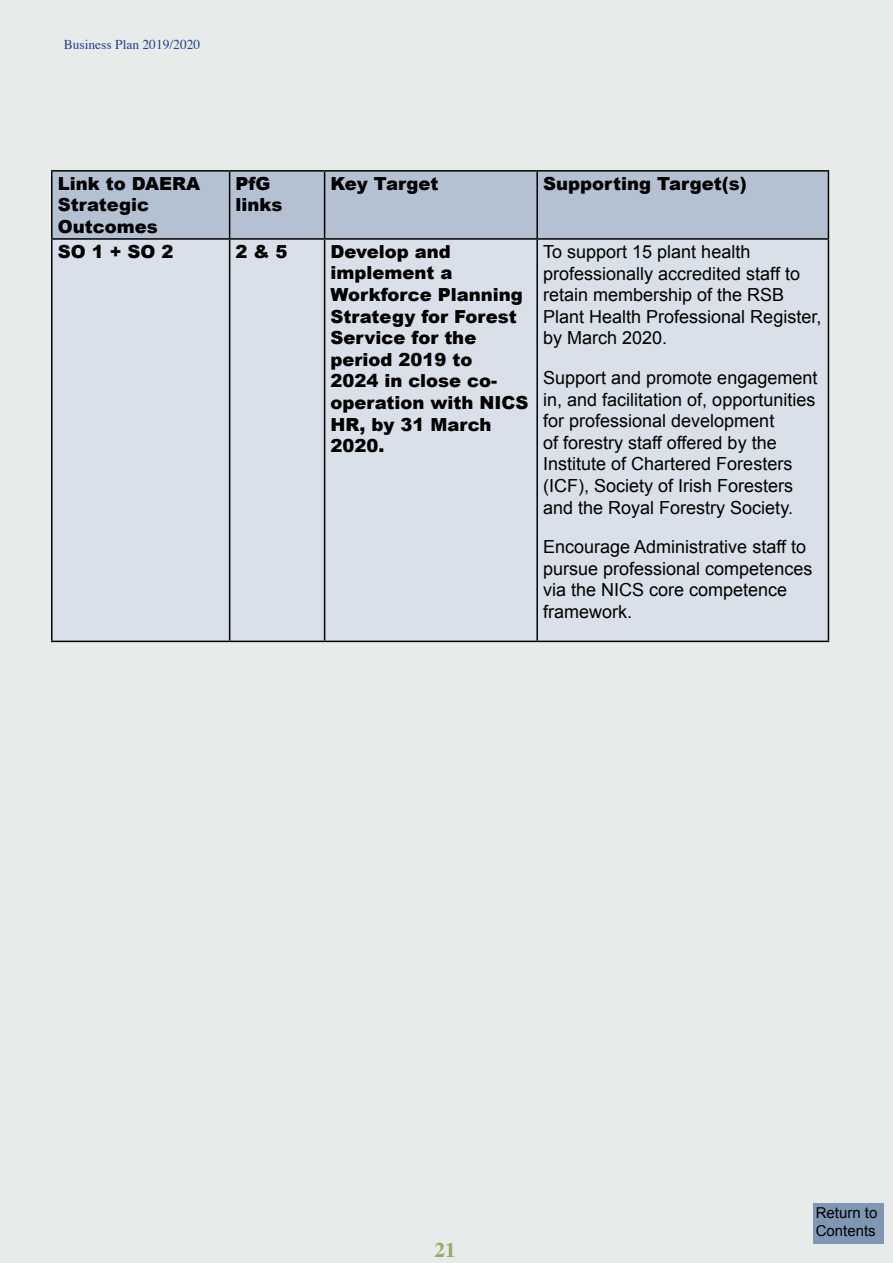
<style>
.page{position:relative;width:893px;height:1263px;background:#e7ebe9}
.page>*{position:absolute;margin:0;border:0;box-sizing:border-box;transform-origin:0 0}
.t1{font:700 21px "Times";color:#9ca767}
.t2{font:18px/21.6px "Arial";color:#000}
.t3{font:900 18px/21.6px "Arial";color:#000}
.t4{font:15px/18px "Arial";color:#000}
.t5{font:13.5px "Times";color:#25408f}
</style>
<div class="page">
<div style="left:813px;top:1203px;width:71px;height:41px;background:#8097b4"></div>
<div style="left:53px;top:172px;width:775px;height:66px;background:#b4c1d2"></div>
<div style="left:53px;top:240px;width:775px;height:401px;background:#dae0e9"></div>
<hr style="left:51px;top:170px;width:179px;height:2px;background:#000">
<hr style="left:51px;top:172px;width:2px;height:66px;background:#000">
<hr style="left:230px;top:170px;width:95px;height:2px;background:#000">
<hr style="left:229px;top:172px;width:1px;height:66px;background:#000">
<hr style="left:325px;top:170px;width:212px;height:2px;background:#000">
<hr style="left:324px;top:172px;width:1px;height:66px;background:#000">
<hr style="left:537px;top:170px;width:292px;height:2px;background:#000">
<hr style="left:536px;top:172px;width:2px;height:66px;background:#000">
<hr style="left:828px;top:172px;width:1px;height:66px;background:#000">
<hr style="left:51px;top:238px;width:179px;height:2px;background:#000">
<hr style="left:51px;top:240px;width:2px;height:401px;background:#000">
<hr style="left:230px;top:238px;width:95px;height:2px;background:#000">
<hr style="left:229px;top:240px;width:1px;height:401px;background:#000">
<hr style="left:325px;top:238px;width:212px;height:2px;background:#000">
<hr style="left:324px;top:240px;width:1px;height:401px;background:#000">
<hr style="left:537px;top:238px;width:292px;height:2px;background:#000">
<hr style="left:536px;top:240px;width:2px;height:401px;background:#000">
<hr style="left:828px;top:240px;width:1px;height:401px;background:#000">
<hr style="left:51px;top:641px;width:179px;height:1px;background:#000">
<hr style="left:230px;top:641px;width:95px;height:1px;background:#000">
<hr style="left:325px;top:641px;width:212px;height:1px;background:#000">
<hr style="left:537px;top:641px;width:292px;height:1px;background:#000">
<p class="t5" style="left:64px;top:32px;width:138px">Business Plan 2019/2020</p>
<p class="t3" style="left:58px;top:172px;width:144px">Link to DAERA<br>Strategic<br>Outcomes</p>
<p class="t3" style="left:236px;top:172px;width:48px">PfG links</p>
<p class="t3" style="left:331px;top:172px;width:109px">Key Target</p>
<p class="t3" style="left:543px;top:172px;width:205px">Supporting Target(s)</p>
<p class="t3" style="left:58px;top:240px;width:117px">SO 1 + SO 2</p>
<p class="t3" style="left:236px;top:240px;width:54px">2 &amp; 5</p>
<p class="t3" style="left:331px;top:240px;width:199px">Develop and implement a<br>Workforce Planning<br>Strategy for Forest<br>Service for the period 2019 to<br>2024 in close co&shy;operation with NICS<br>HR, by 31 March<br>2020.</p>
<p class="t2" style="left:543px;top:241px;width:280px">To support 15 plant health professionally accredited staff to retain membership of the RSB<br>Plant Health Professional Register, by March 2020.</p>
<p class="t2" style="left:543px;top:367px;width:276px">Support and promote engagement in, and facilitation of, opportunities for professional development<br>of forestry staff offered by the Institute of Chartered Foresters (ICF), Society of Irish Foresters and the Royal Forestry Society.</p>
<p class="t2" style="left:543px;top:536px;width:271px">Encourage Administrative staff to pursue professional competences via the NICS core competence framework.</p>
<p class="t1" style="left:435px;top:1230px;width:22px">21</p>
<p class="t4" style="left:816px;top:1204px;width:63px">Return to<br>Contents</p>
</div>
